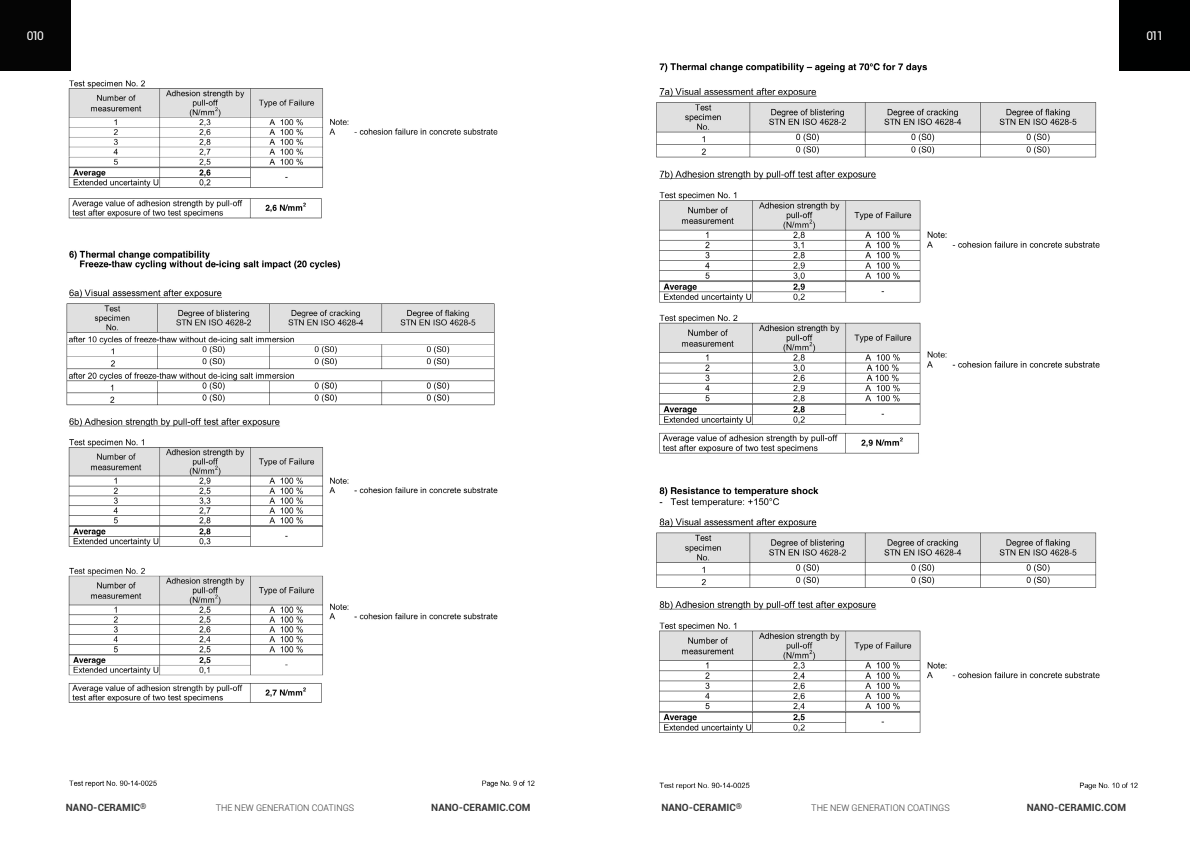
<style>
.page{position:relative;width:1191px;height:842px;background:#fff}
.page>*{position:absolute;margin:0;border:0;box-sizing:border-box;transform-origin:0 0}
.t1{font:12px "Roboto";letter-spacing:-.13em;color:#fff}
.t2{font:700 10px "Roboto";color:#373737}
.t3{font:300 9px "Roboto";color:#373737}
</style>
<div class="page">
<img style="left:66px;top:80px;width:469px;height:708px">
<img style="left:656px;top:63px;width:482px;height:727px">
<div style="left:0;top:0;width:71px;height:71px;background:#050505"></div>
<div style="left:1119px;top:0;width:71px;height:71px;background:#000101"></div>
<p class="t1" style="left:27px;top:29px;width:19px">010</p>
<p class="t1" style="left:1146px;top:29px;width:19px">011</p>
<p class="t1" style="left:27px;top:31px;width:19px">010</p>
<p class="t1" style="left:1146px;top:31px;width:19px">011</p>
<p class="t2" style="left:66px;top:802px;width:82px">NANO-CERAMIC<sup>®</sup></p>
<p class="t3" style="left:216px;top:803px;width:140px">THE NEW GENERATION COATINGS</p>
<p class="t2" style="left:431px;top:802px;width:101px">NANO-CERAMIC.COM</p>
<p class="t2" style="left:661px;top:802px;width:82px">NANO-CERAMIC<sup>®</sup></p>
<p class="t3" style="left:811px;top:803px;width:140px">THE NEW GENERATION COATINGS</p>
<p class="t2" style="left:1026px;top:802px;width:101px">NANO-CERAMIC.COM</p>
</div>
